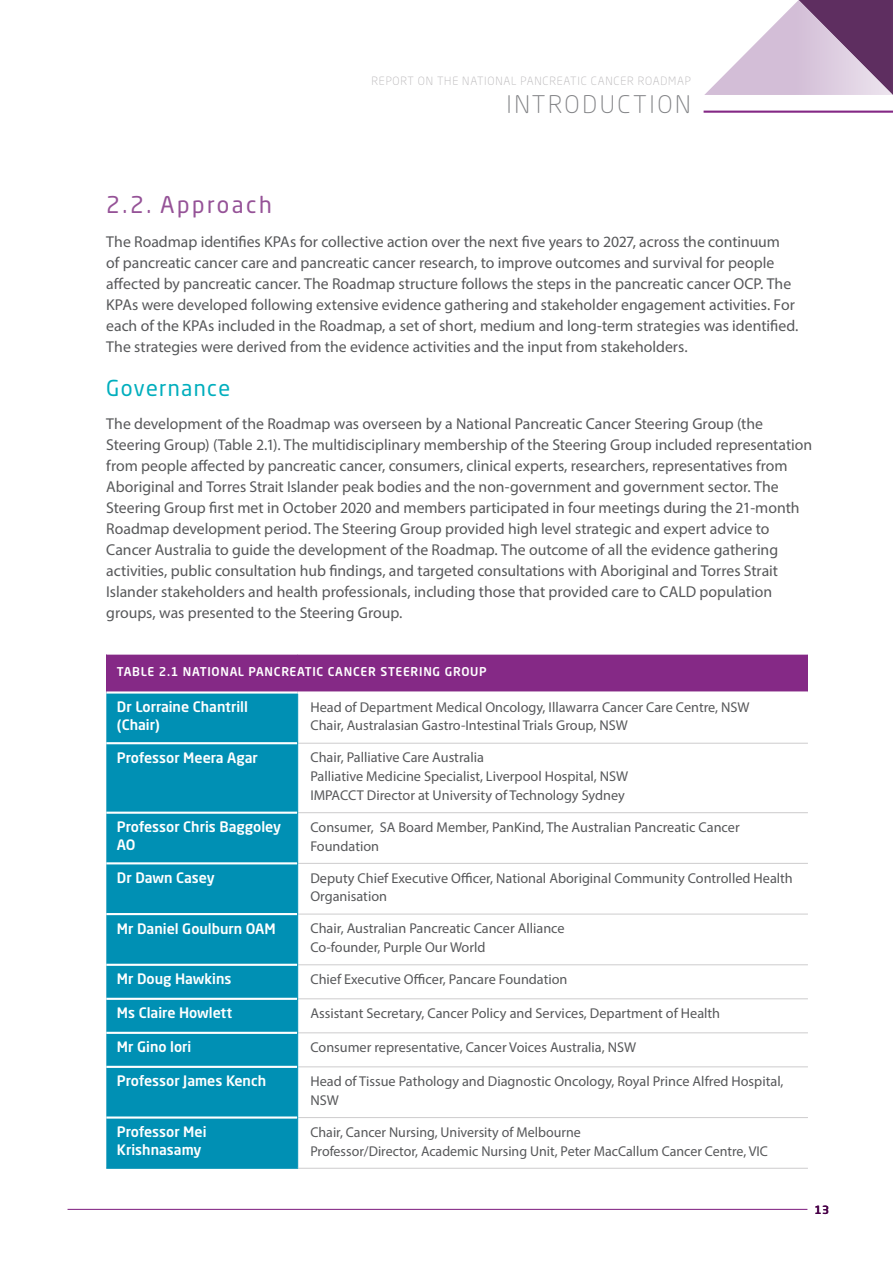
<style>
.page{position:relative;width:893px;height:1263px;background:#fff}
.page>*{position:absolute;margin:0;border:0;box-sizing:border-box;transform-origin:0 0}
.t1{font:300 24px "Neo Sans Std";letter-spacing:.11em;color:#818285}
.t2{font:22.8px "Neo Sans Std";letter-spacing:.11em;color:#955297}
.t3{font:21.75px "Neo Sans Std";letter-spacing:.06em;color:#00aebd}
.t4{font:15.75px/21px "Myriad Pro";color:#57585a}
.t5{font:14.25px/18.8px "Myriad Pro";color:#57585a}
.t6{font:500 14.25px/18px "Neo Sans Std";color:#fff}
.t7{font:500 12px "Neo Sans Std";letter-spacing:.06em;color:#fff}
.t8{font:300 11.25px "Neo Sans Std";letter-spacing:.07em;color:#b8b6b8}
.t9{font:500 11.25px "Neo Sans Std";color:#480048}
</style>
<div class="page">
<hr style="left:68px;top:1209px;width:739px;height:1px;background:#842885">
<hr style="left:704px;top:111px;width:189px;height:2px;background:#842885">
<svg style="left:704px;top:0;width:189px;height:95px"></svg>
<div style="left:106px;top:653px;width:702px;height:39px;background:#852986"></div>
<div style="left:106px;top:693px;width:191px;height:475px;background:#0090b4"></div>
<svg style="left:298px;top:694px;width:510px;height:474px"></svg>
<hr style="left:106px;top:742px;width:191px;height:2px;background:#fff">
<hr style="left:106px;top:812px;width:191px;height:2px;background:#fff">
<hr style="left:106px;top:862px;width:191px;height:2px;background:#fff">
<hr style="left:106px;top:913px;width:191px;height:2px;background:#fff">
<hr style="left:106px;top:964px;width:191px;height:2px;background:#fff">
<hr style="left:106px;top:998px;width:191px;height:2px;background:#fff">
<hr style="left:106px;top:1032px;width:191px;height:2px;background:#fff">
<hr style="left:106px;top:1066px;width:191px;height:2px;background:#fff">
<hr style="left:106px;top:1116px;width:191px;height:2px;background:#fff">
<hr style="left:106px;top:691px;width:192px;height:2px;background:#fff">
<hr style="left:106px;top:652px;width:192px;height:3px;background:#fff">
<hr style="left:298px;top:652px;width:510px;height:3px;background:#fff">
<hr style="left:298px;top:743px;width:510px;height:1px;background:#d0cfd0">
<hr style="left:298px;top:812px;width:510px;height:1px;background:#d0cfd0">
<hr style="left:298px;top:863px;width:510px;height:1px;background:#d0cfd0">
<hr style="left:298px;top:913px;width:510px;height:2px;background:#d0cfd0">
<hr style="left:298px;top:964px;width:510px;height:1px;background:#d0cfd0">
<hr style="left:298px;top:998px;width:510px;height:1px;background:#d0cfd0">
<hr style="left:298px;top:1032px;width:510px;height:1px;background:#d0cfd0">
<hr style="left:298px;top:1066px;width:510px;height:1px;background:#d0cfd0">
<hr style="left:298px;top:1117px;width:510px;height:1px;background:#d0cfd0">
<hr style="left:298px;top:1168px;width:510px;height:1px;background:#d0cfd0">
<hr style="left:297px;top:693px;width:1px;height:50px;background:#0090b4">
<hr style="left:297px;top:743px;width:1px;height:70px;background:#0090b4">
<hr style="left:297px;top:813px;width:1px;height:50px;background:#0090b4">
<hr style="left:297px;top:863px;width:1px;height:51px;background:#0090b4">
<hr style="left:297px;top:914px;width:1px;height:51px;background:#0090b4">
<hr style="left:297px;top:965px;width:1px;height:34px;background:#0090b4">
<hr style="left:297px;top:999px;width:1px;height:34px;background:#0090b4">
<hr style="left:297px;top:1033px;width:1px;height:34px;background:#0090b4">
<hr style="left:297px;top:1067px;width:1px;height:50px;background:#0090b4">
<hr style="left:297px;top:1117px;width:1px;height:51px;background:#0090b4">
<hr style="left:298px;top:691px;width:510px;height:2px;background:#fff">
<hr style="left:106px;top:1168px;width:192px;height:1px;background:#0090b4">
<p class="t8" style="left:371px;top:74px;width:321px">REPORT ON THE NATIONAL PANCREATIC CANCER ROADMAP</p>
<h1 class="t1" style="left:506px;top:90px;width:186px">INTRODUCTION</h1>
<h2 class="t2" style="left:106px;top:191px;width:167px">2.2. Approach</h2>
<p class="t4" style="left:106px;top:231px;width:694px">The Roadmap identifies KPAs for collective action over the next five years to 2027, across the continuum<br>of pancreatic cancer care and pancreatic cancer research, to improve outcomes and survival for people affected by pancreatic cancer. The Roadmap structure follows the steps in the pancreatic cancer OCP. The KPAs were developed following extensive evidence gathering and stakeholder engagement activities. For each of the KPAs included in the Roadmap, a set of short, medium and long-term strategies was identified.<br>The strategies were derived from the evidence activities and the input from stakeholders.</p>
<h3 class="t3" style="left:106px;top:374px;width:125px">Governance</h3>
<p class="t4" style="left:106px;top:413px;width:707px">The development of the Roadmap was overseen by a National Pancreatic Cancer Steering Group (the Steering Group) (Table 2.1). The multidisciplinary membership of the Steering Group included representation from people affected by pancreatic cancer, consumers, clinical experts, researchers, representatives from Aboriginal and Torres Strait Islander peak bodies and the non-government and government sector. The Steering Group first met in October 2020 and members participated in four meetings during the 21-month Roadmap development period. The Steering Group provided high level strategic and expert advice to Cancer Australia to guide the development of the Roadmap. The outcome of all the evidence gathering activities, public consultation hub findings, and targeted consultations with Aboriginal and Torres Strait Islander stakeholders and health professionals, including those that provided care to CALD population groups, was presented to the Steering Group.</p>
<p class="t7" style="left:117px;top:663px;width:371px">TABLE 2.1 NATIONAL PANCREATIC CANCER STEERING GROUP</p>
<p class="t6" style="left:117px;top:697px;width:132px">Dr Lorraine Chantrill (Chair)</p>
<p class="t5" style="left:310px;top:697px;width:441px">Head of Department Medical Oncology, Illawarra Cancer Care Centre, NSW<br>Chair, Australasian Gastro-Intestinal Trials Group, NSW</p>
<p class="t6" style="left:117px;top:748px;width:143px">Professor Meera Agar</p>
<p class="t5" style="left:310px;top:748px;width:319px">Chair, Palliative Care Australia<br>Palliative Medicine Specialist, Liverpool Hospital, NSW<br>IMPACCT Director at University of Technology Sydney</p>
<p class="t6" style="left:117px;top:817px;width:166px">Professor Chris Baggoley<br>AO</p>
<p class="t5" style="left:310px;top:817px;width:431px">Consumer, SA Board Member, PanKind, The Australian Pancreatic Cancer<br>Foundation</p>
<p class="t6" style="left:117px;top:868px;width:99px">Dr Dawn Casey</p>
<p class="t5" style="left:310px;top:868px;width:484px">Deputy Chief Executive Officer, National Aboriginal Community Controlled Health<br>Organisation</p>
<p class="t6" style="left:117px;top:919px;width:160px">Mr Daniel Goulburn OAM</p>
<p class="t5" style="left:310px;top:919px;width:256px">Chair, Australian Pancreatic Cancer Alliance<br>Co-founder, Purple Our World</p>
<p class="t6" style="left:117px;top:970px;width:116px">Mr Doug Hawkins</p>
<p class="t5" style="left:310px;top:970px;width:259px">Chief Executive Officer, Pancare Foundation</p>
<p class="t6" style="left:117px;top:1004px;width:117px">Ms Claire Howlett</p>
<p class="t5" style="left:310px;top:1004px;width:411px">Assistant Secretary, Cancer Policy and Services, Department of Health</p>
<p class="t6" style="left:117px;top:1038px;width:76px">Mr Gino lori</p>
<p class="t5" style="left:310px;top:1038px;width:327px">Consumer representative, Cancer Voices Australia, NSW</p>
<p class="t6" style="left:117px;top:1072px;width:151px">Professor James Kench</p>
<p class="t5" style="left:310px;top:1072px;width:475px">Head of Tissue Pathology and Diagnostic Oncology, Royal Prince Alfred Hospital,<br>NSW</p>
<p class="t6" style="left:117px;top:1122px;width:91px">Professor Mei<br>Krishnasamy</p>
<p class="t5" style="left:310px;top:1122px;width:459px">Chair, Cancer Nursing, University of Melbourne<br>Professor/Director, Academic Nursing Unit, Peter MacCallum Cancer Centre, VIC</p>
<p class="t9" style="left:814px;top:1202px;width:16px">13</p>
</div>
